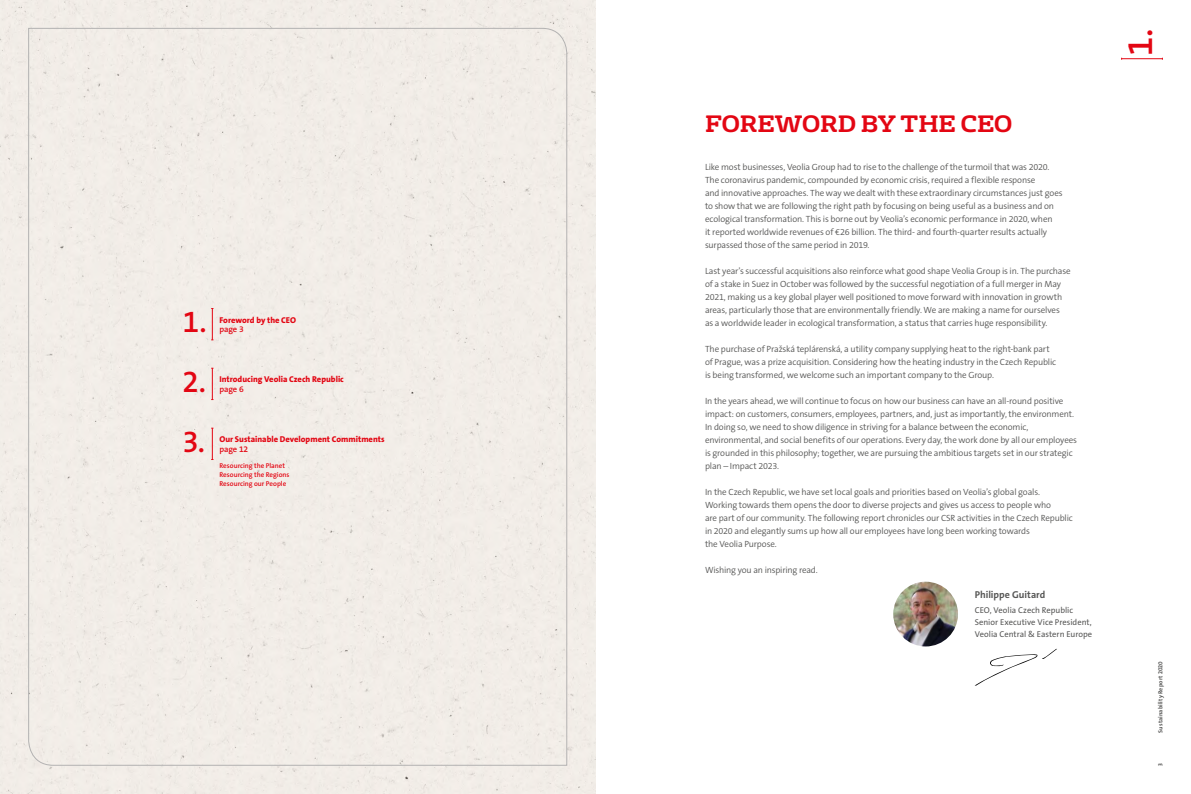
<style>
.page{position:relative;width:1191px;height:794px;background:#fff}
.page>*{position:absolute;margin:0;border:0;box-sizing:border-box;transform-origin:0 0}
.t1{font:34.9px "The Sans Veolia W6 Se Bld";color:#e30613}
.t2{font:29.8px "The Sans Veolia W6 Se Bld";color:#e30613}
.t3{font:700 23px "FS Rufus";letter-spacing:-.015em;color:#e30613}
.t4{font:10px "The Sans Veolia W7 Bld";letter-spacing:-.005em;color:#575756}
.t5{font:9px/13px "The Sans Veolia W4 Se Lig";letter-spacing:-.015em;color:#575756}
.t6{font:8.5px "The Sans Veolia W8 Ex Bld";color:#e30613}
.t7{font:8.5px/12px "The Sans Veolia W5 Pla";color:#575756}
.t8{font:8.5px "The Sans Veolia W6 Se Bld";letter-spacing:-.01em;color:#e30613}
.t9{font:7px/9px "The Sans Veolia W6 Se Bld";letter-spacing:-.005em;color:#e30613}
.t10{font:6px "The Sans Veolia W7 Bld";letter-spacing:.015em;color:#575756}
</style>
<div class="page">
<div style="left:0;top:0;width:595px;height:794px;background:#f2ede8"></div>
<hr style="left:1121px;top:58px;width:41px;height:1px;background:#e30613">
<svg style="left:975px;top:649px;width:82px;height:36px"></svg>
<img style="left:893px;top:581px;width:65px;height:65px;border-radius:32px">
<div style="left:28px;top:28px;width:539px;height:738px;background:#f2ede8"></div>
<h1 class="t1" style="left:1117px;top:56px;width:29px;rotate:-90deg">1.</h1>
<h3 class="t3" style="left:705px;top:104px;width:309px">FOREWORD BY THE CEO</h3>
<h2 class="t2" style="left:183px;top:303px;width:25px">1.</h2>
<p class="t6" style="left:219px;top:314px;width:78px">Foreword by the CEO</p>
<p class="t8" style="left:219px;top:324px;width:26px">page 3</p>
<h2 class="t2" style="left:182px;top:362px;width:25px">2.</h2>
<p class="t6" style="left:219px;top:374px;width:126px">Introducing Veolia Czech Republic</p>
<p class="t8" style="left:219px;top:383px;width:26px">page 6</p>
<h2 class="t2" style="left:182px;top:423px;width:24px">3.</h2>
<p class="t6" style="left:219px;top:434px;width:167px">Our Sustainable Development Commitments</p>
<p class="t8" style="left:219px;top:443px;width:30px">page 12</p>
<p class="t9" style="left:219px;top:461px;width:72px">Resourcing the Planet<br>Resourcing the Regions<br>Resourcing our People</p>
<p class="t5" style="left:705px;top:160px;width:359px">Like most businesses, Veolia Group had to rise to the challenge of the turmoil that was 2020.<br>The coronavirus pandemic, compounded by economic crisis, required a flexible response<br>and innovative approaches. The way we dealt with these extraordinary circumstances just goes to show that we are following the right path by focusing on being useful as a business and on ecological transformation. This is borne out by Veolia’s economic performance in 2020, when<br>it reported worldwide revenues of €26 billion. The third- and fourth-quarter results actually surpassed those of the same period in 2019.</p>
<p class="t5" style="left:705px;top:264px;width:367px">Last year’s successful acquisitions also reinforce what good shape Veolia Group is in. The purchase of a stake in Suez in October was followed by the successful negotiation of a full merger in May 2021, making us a key global player well positioned to move forward with innovation in growth areas, particularly those that are environmentally friendly. We are making a name for ourselves<br>as a worldwide leader in ecological transformation, a status that carries huge responsibility.</p>
<p class="t5" style="left:705px;top:342px;width:353px">The purchase of Pražská teplárenská, a utility company supplying heat to the right-bank part of Prague, was a prize acquisition. Considering how the heating industry in the Czech Republic is being transformed, we welcome such an important company to the Group.</p>
<p class="t5" style="left:705px;top:394px;width:374px">In the years ahead, we will continue to focus on how our business can have an all-round positive impact: on customers, consumers, employees, partners, and, just as importantly, the environment.<br>In doing so, we need to show diligence in striving for a balance between the economic, environmental, and social benefits of our operations. Every day, the work done by all our employees is grounded in this philosophy; together, we are pursuing the ambitious targets set in our strategic plan – Impact 2023.</p>
<p class="t5" style="left:705px;top:485px;width:369px">In the Czech Republic, we have set local goals and priorities based on Veolia’s global goals.<br>Working towards them opens the door to diverse projects and gives us access to people who<br>are part of our community. The following report chronicles our CSR activities in the Czech Republic in 2020 and elegantly sums up how all our employees have long been working towards<br>the Veolia Purpose.</p>
<p class="t5" style="left:705px;top:563px;width:114px">Wishing you an inspiring read.</p>
<p class="t4" style="left:974px;top:588px;width:72px">Philippe Guitard</p>
<p class="t7" style="left:974px;top:604px;width:119px">CEO, Veolia Czech Republic<br>Senior Executive Vice President,<br>Veolia Central &amp; Eastern Europe</p>
<p class="t10" style="left:1156px;top:732px;width:73px;rotate:-90deg">Sustainability Report 2020</p>
<p class="t10" style="left:1156px;top:765px;width:4px;rotate:-90deg">3</p>
</div>
